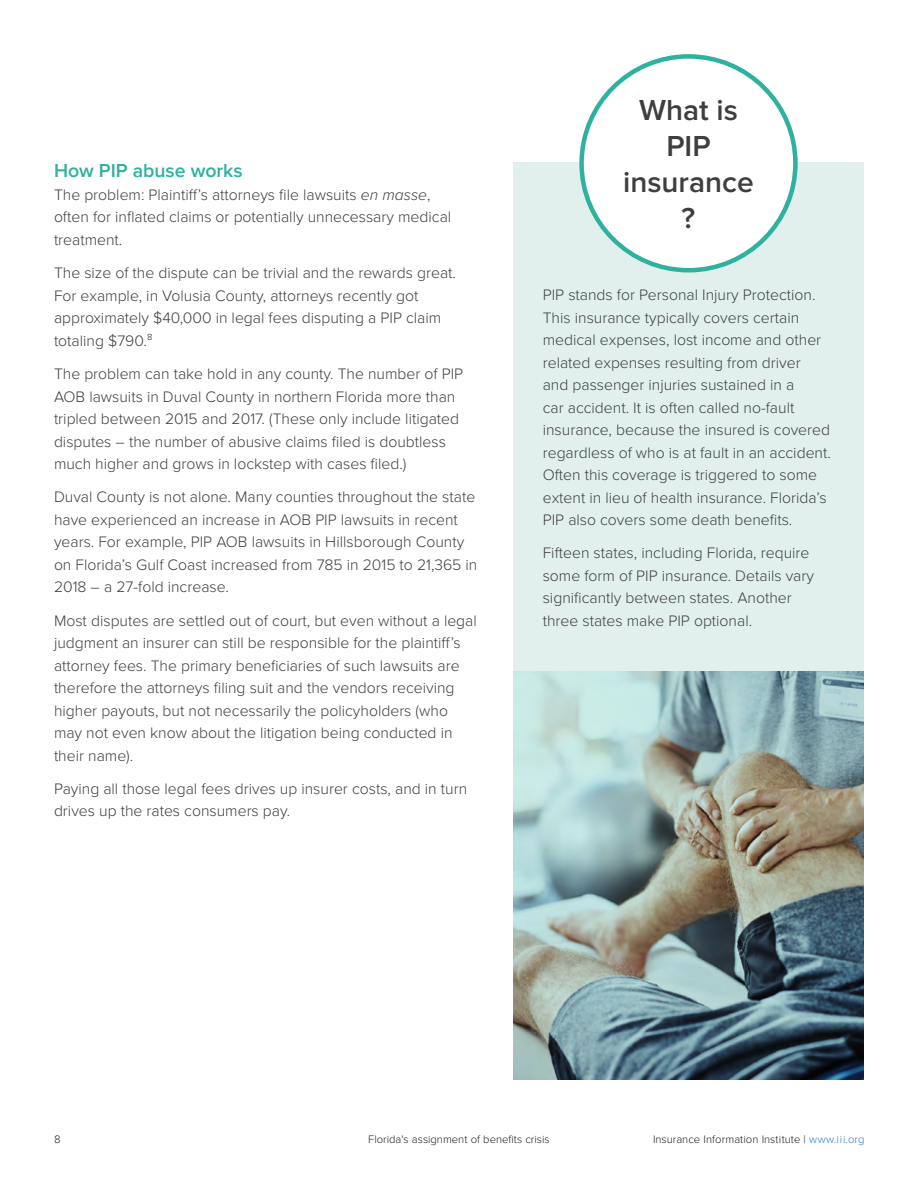
<style>
.page{position:relative;width:918px;height:1188px;background:#fff}
.page>*{position:absolute;margin:0;border:0;box-sizing:border-box;transform-origin:0 0}
.Article_headings{font:600 30px/36px "Proxima Nova";color:#3e3e3f;text-align:center}
.Subheads{font:600 19.5px "Proxima Nova";color:#2eb19e}
.Text{font:300 15.75px/22.5px "Proxima Nova";color:#3e3e3f}
.t1{font:300 11.25px "Proxima Nova";color:#231f20}
.s1{font-style:italic}
.s2{color:#2f7dbe}
</style>
<div class="page">
<div style="left:513px;top:162px;width:351px;height:510px;background:#e1f0ec"></div>
<div style="left:582px;top:56px;width:213px;height:214px;background:#fff;border-radius:50%"></div>
<img style="left:513px;top:672px;width:351px;height:408px">
<p class="Subheads" style="left:54px;top:160px;width:190px">How PIP abuse works</p>
<p class="Text" style="left:54px;top:184px;width:399px">The problem: Plaintiff’s attorneys file lawsuits <span class="s1">en masse</span>, often for inflated claims or potentially unnecessary medical treatment.</p>
<p class="Text" style="left:54px;top:262px;width:403px">The size of the dispute can be trivial and the rewards great.<br>For example, in Volusia County, attorneys recently got approximately $40,000 in legal fees disputing a PIP claim totaling $790.<sup>8</sup></p>
<p class="Text" style="left:54px;top:363px;width:411px">The problem can take hold in any county. The number of PIP AOB lawsuits in Duval County in northern Florida more than tripled between 2015 and 2017. (These only include litigated disputes – the number of abusive claims filed is doubtless much higher and grows in lockstep with cases filed.)</p>
<p class="Text" style="left:54px;top:486px;width:425px">Duval County is not alone. Many counties throughout the state have experienced an increase in AOB PIP lawsuits in recent years. For example, PIP AOB lawsuits in Hillsborough County on Florida’s Gulf Coast increased from 785 in 2015 to 21,365 in 2018 – a 27-fold increase.</p>
<p class="Text" style="left:54px;top:609px;width:424px">Most disputes are settled out of court, but even without a legal judgment an insurer can still be responsible for the plaintiff’s attorney fees. The primary beneficiaries of such lawsuits are therefore the attorneys filing suit and the vendors receiving higher payouts, but not necessarily the policyholders (who may not even know about the litigation being conducted in their name).</p>
<p class="Text" style="left:54px;top:778px;width:415px">Paying all those legal fees drives up insurer costs, and in turn drives up the rates consumers pay.</p>
<p class="Article_headings" style="left:639px;top:92px;width:100px">What is</p>
<p class="Article_headings" style="left:623px;top:128px;width:132px">PIP insurance ?</p>
<p class="Text" style="left:543px;top:284px;width:290px">PIP stands for Personal Injury Protection.<br>This insurance typically covers certain medical expenses, lost income and other related expenses resulting from driver<br>and passenger injuries sustained in a<br>car accident. It is often called no-fault insurance, because the insured is covered regardless of who is at fault in an accident.<br>Often this coverage is triggered to some extent in lieu of health insurance. Florida’s PIP also covers some death benefits.</p>
<p class="Text" style="left:543px;top:542px;width:273px">Fifteen states, including Florida, require some form of PIP insurance. Details vary significantly between states. Another three states make PIP optional.</p>
<p class="t1" style="left:54px;top:1133px;width:8px">8</p>
<p class="t1" style="left:368px;top:1133px;width:183px">Florida's assignment of benefits crisis</p>
<p class="t1" style="left:653px;top:1133px;width:213px">Insurance Information Institute | <span class="s2">www.iii.org</span></p>
</div>
